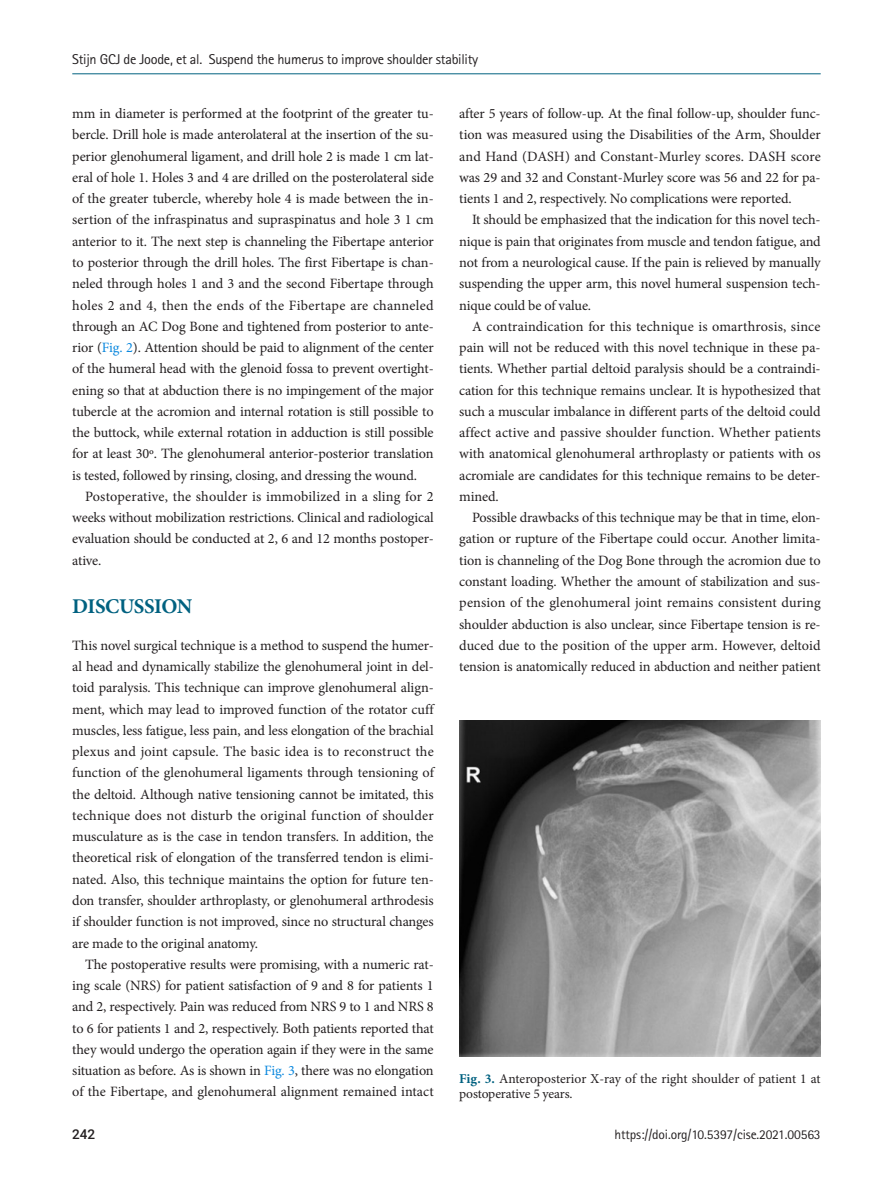
<style>
.page{position:relative;width:893px;height:1191px;background:#fff}
.page>*{position:absolute;margin:0;border:0;box-sizing:border-box;transform-origin:0 0}
.body-title{font:700 21px "Minion Pro";letter-spacing:-.02em;color:#006180}
.body{font:14.25px/21.3px "Minion Pro";letter-spacing:-.01em;color:#231f20;text-align:justify}
.t1{font:14.25px "Rotis Sans Serif Std";letter-spacing:-.02em;color:#231f20}
.fig-caption{font:13.5px/15px "Minion Pro";letter-spacing:-.005em;color:#231f20}
.t2{font:13.5px "Rotis Sans Serif Std";letter-spacing:-.01em;color:#231f20}
.t3{font:500 13.5px "Roboto";color:#231f20}
.s1{color:#0b88de}
.s2{font-weight:700;color:#006180}
</style>
<div class="page">
<img style="left:459px;top:721px;width:362px;height:335px">
<hr style="left:72px;top:73px;width:749px;height:1px;background:#006180">
<p class="t1" style="left:72px;top:51px;width:407px">Stijn GCJ de Joode, et al. Suspend the humerus to improve shoulder stability</p>
<p class="body" style="left:72px;top:103px;width:363px">mm in diameter is performed at the footprint of the greater tu&shy;bercle. Drill hole is made anterolateral at the insertion of the su&shy;perior glenohumeral ligament, and drill hole 2 is made 1 cm lat&shy;eral of hole 1. Holes 3 and 4 are drilled on the posterolateral side of the greater tubercle, whereby hole 4 is made between the in&shy;sertion of the infraspinatus and supraspinatus and hole 3 1 cm anterior to it. The next step is channeling the Fibertape anterior to posterior through the drill holes. The first Fibertape is chan&shy;neled through holes 1 and 3 and the second Fibertape through holes 2 and 4, then the ends of the Fibertape are channeled through an AC Dog Bone and tightened from posterior to ante&shy;rior (<span class="s1">Fig. 2</span>). Attention should be paid to alignment of the center of the humeral head with the glenoid fossa to prevent overtight&shy;ening so that at abduction there is no impingement of the major tubercle at the acromion and internal rotation is still possible to the buttock, while external rotation in adduction is still possible for at least 30º. The glenohumeral anterior-posterior translation is tested, followed by rinsing, closing, and dressing the wound.</p>
<p class="body" style="left:72px;top:486px;width:363px;text-indent:13px">Postoperative, the shoulder is immobilized in a sling for 2 weeks without mobilization restrictions. Clinical and radiological evaluation should be conducted at 2, 6 and 12 months postoper&shy;ative.</p>
<p class="body-title" style="left:72px;top:591px;width:121px">DISCUSSION</p>
<p class="body" style="left:72px;top:634px;width:363px">This novel surgical technique is a method to suspend the humer&shy;al head and dynamically stabilize the glenohumeral joint in del&shy;toid paralysis. This technique can improve glenohumeral align&shy;ment, which may lead to improved function of the rotator cuff muscles, less fatigue, less pain, and less elongation of the brachial plexus and joint capsule. The basic idea is to reconstruct the function of the glenohumeral ligaments through tensioning of the deltoid. Although native tensioning cannot be imitated, this technique does not disturb the original function of shoulder musculature as is the case in tendon transfers. In addition, the theoretical risk of elongation of the transferred tendon is elimi&shy;nated. Also, this technique maintains the option for future ten&shy;don transfer, shoulder arthroplasty, or glenohumeral arthrodesis if shoulder function is not improved, since no structural changes are made to the original anatomy.</p>
<p class="body" style="left:72px;top:953px;width:363px;text-indent:13px">The postoperative results were promising, with a numeric rat&shy;ing scale (NRS) for patient satisfaction of 9 and 8 for patients 1 and 2, respectively. Pain was reduced from NRS 9 to 1 and NRS 8 to 6 for patients 1 and 2, respectively. Both patients reported that they would undergo the operation again if they were in the same situation as before. As is shown in <span class="s1">Fig. 3</span>, there was no elongation of the Fibertape, and glenohumeral alignment remained intact</p>
<p class="body" style="left:459px;top:103px;width:363px">after 5 years of follow-up. At the final follow-up, shoulder func&shy;tion was measured using the Disabilities of the Arm, Shoulder and Hand (DASH) and Constant-Murley scores. DASH score was 29 and 32 and Constant-Murley score was 56 and 22 for pa&shy;tients 1 and 2, respectively. No complications were reported.</p>
<p class="body" style="left:459px;top:209px;width:363px;text-indent:13px">It should be emphasized that the indication for this novel tech&shy;nique is pain that originates from muscle and tendon fatigue, and not from a neurological cause. If the pain is relieved by manually suspending the upper arm, this novel humeral suspension tech&shy;nique could be of value.</p>
<p class="body" style="left:459px;top:316px;width:363px;text-indent:13px">A contraindication for this technique is omarthrosis, since pain will not be reduced with this novel technique in these pa&shy;tients. Whether partial deltoid paralysis should be a contraindi&shy;cation for this technique remains unclear. It is hypothesized that such a muscular imbalance in different parts of the deltoid could affect active and passive shoulder function. Whether patients with anatomical glenohumeral arthroplasty or patients with os acromiale are candidates for this technique remains to be deter&shy;mined.</p>
<p class="body" style="left:459px;top:507px;width:363px;text-indent:13px">Possible drawbacks of this technique may be that in time, elon&shy;gation or rupture of the Fibertape could occur. Another limita&shy;tion is channeling of the Dog Bone through the acromion due to constant loading. Whether the amount of stabilization and sus&shy;pension of the glenohumeral joint remains consistent during shoulder abduction is also unclear, since Fibertape tension is re&shy;duced due to the position of the upper arm. However, deltoid tension is anatomically reduced in abduction and neither patient</p>
<p class="fig-caption" style="left:459px;top:1070px;width:363px"><span class="s2">Fig. 3.</span> Anteroposterior X-ray of the right shoulder of patient 1 at postoperative 5 years.</p>
<p class="t3" style="left:72px;top:1124px;width:25px">242</p>
<p class="t2" style="left:615px;top:1126px;width:208px">https://doi.org/10.5397/cise.2021.00563</p>
</div>
